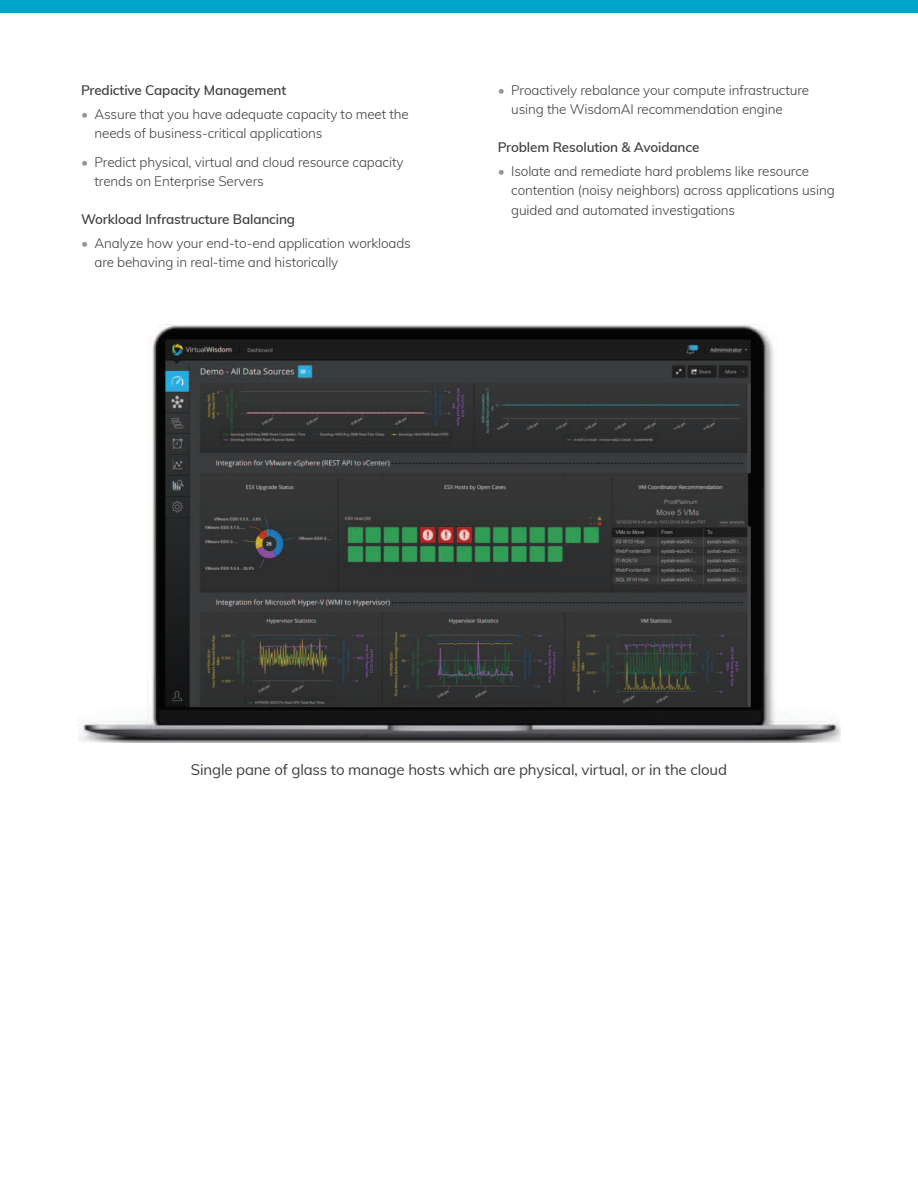
<style>
.page{position:relative;width:918px;height:1188px;background:#fff}
.page>*{position:absolute;margin:0;border:0;box-sizing:border-box;transform-origin:0 0}
.Caption__DS{font:15px "Muli";letter-spacing:-.01em;color:#3e3e3f}
.t1{font:300 13.5px/19.5px "Muli";letter-spacing:-.01em;color:#3e3e3f}
.Subhead_2__DS{font:600 13.5px "Muli";letter-spacing:-.01em;color:#3e3e3f}
.s1{color:#939598}
</style>
<div class="page">
<div style="left:0;top:0;width:918px;height:14px;background:#00a5c8"></div>
<img style="left:77px;top:324px;width:764px;height:418px">
<p class="Subhead_2__DS" style="left:81px;top:80px;width:207px">Predictive Capacity Management</p>
<p class="t1" style="left:94px;top:103px;width:316px;text-indent:-14px"><span class="s1">•</span> Assure that you have adequate capacity to meet the needs of business-critical applications</p>
<p class="t1" style="left:94px;top:151px;width:311px;text-indent:-14px"><span class="s1">•</span> Predict physical, virtual and cloud resource capacity trends on Enterprise Servers</p>
<p class="Subhead_2__DS" style="left:81px;top:209px;width:216px">Workload Infrastructure Balancing</p>
<p class="t1" style="left:94px;top:232px;width:318px;text-indent:-14px"><span class="s1">•</span> Analyze how your end-to-end application workloads are behaving in real-time and historically</p>
<p class="t1" style="left:511px;top:79px;width:300px;text-indent:-14px"><span class="s1">•</span> Proactively rebalance your compute infrastructure using the WisdomAI recommendation engine</p>
<p class="Subhead_2__DS" style="left:498px;top:137px;width:203px">Problem Resolution &amp; Avoidance</p>
<p class="t1" style="left:511px;top:160px;width:325px;text-indent:-14px"><span class="s1">•</span> Isolate and remediate hard problems like resource contention (noisy neighbors) across applications using guided and automated investigations</p>
<p class="Caption__DS" style="left:191px;top:759px;width:538px">Single pane of glass to manage hosts which are physical, virtual, or in the cloud</p>
</div>
